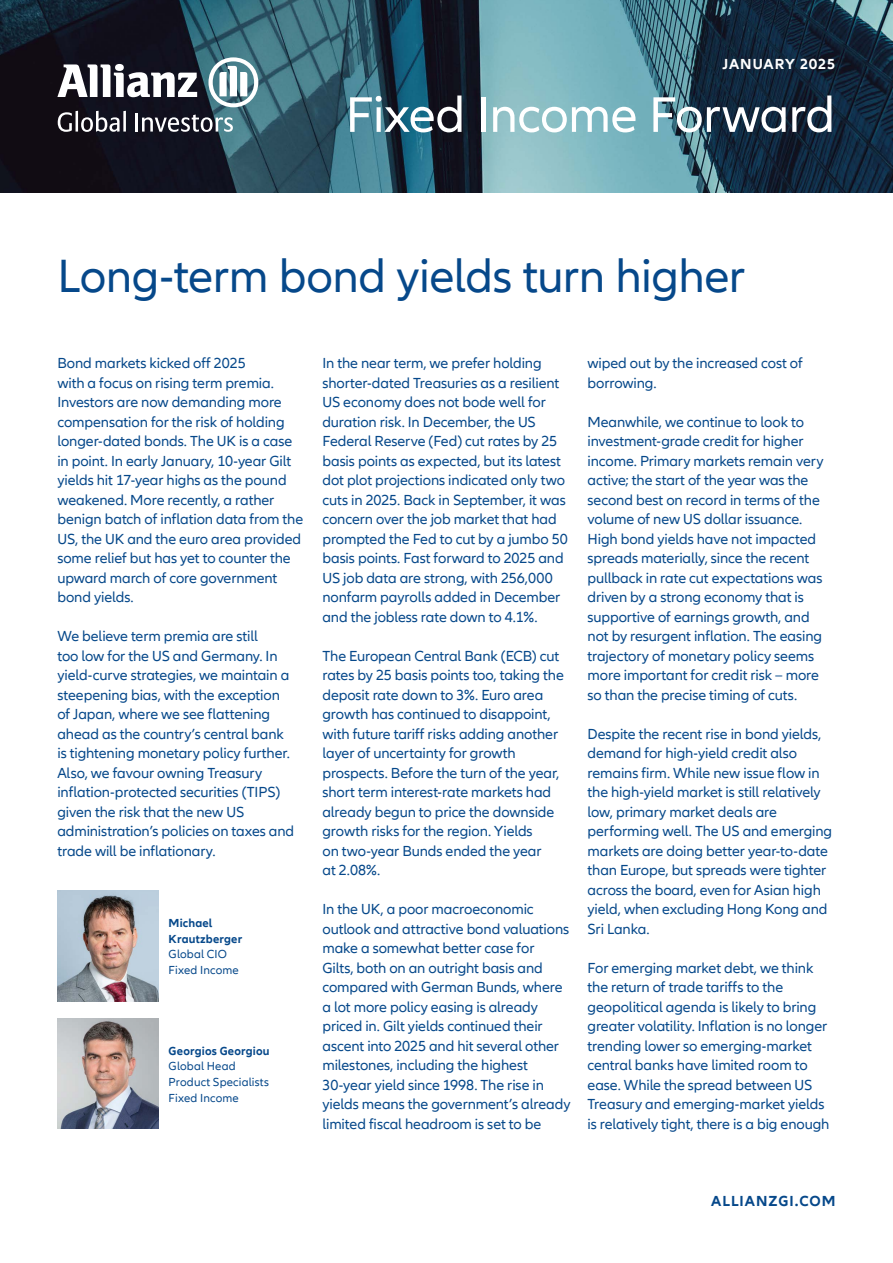
<style>
.page{position:relative;width:893px;height:1263px;background:#fff}
.page>*{position:absolute;margin:0;border:0;box-sizing:border-box;transform-origin:0 0}
.Headline{font:51.75px "Allianz Neo";letter-spacing:-.01em;color:#fff}
.Headline-2{font:48px "Allianz Neo";letter-spacing:-.01em;color:#06488a}
.Copy{font:15px/19.5px "Allianz Neo";letter-spacing:-.005em;color:#06488a}
.t1{font:700 15px "Allianz Neo";letter-spacing:.065em;color:#06488a}
.Product_top_line{font:700 15px "Allianz Neo";letter-spacing:.055em;color:#fff}
.Copy__small{font:12px/15.6px "Allianz Neo";letter-spacing:.015em;color:#06488a}
.Copy__small-2{font:700 12px/15.6px "Allianz Neo";letter-spacing:.015em;color:#06488a}
</style>
<div class="page">
<img style="left:0;top:0;width:893px;height:192px">
<img style="left:57px;top:1018px;width:101px;height:111px">
<img style="left:57px;top:891px;width:101px;height:110px">
<svg style="left:57px;top:64px;width:140px;height:33px"></svg>
<svg style="left:208px;top:57px;width:50px;height:50px"></svg>
<svg style="left:58px;top:112px;width:14px;height:20px"></svg>
<hr style="left:76px;top:111px;width:2px;height:21px;background:#fff">
<svg style="left:81px;top:111px;width:39px;height:21px"></svg>
<hr style="left:123px;top:111px;width:3px;height:21px;background:#fff">
<hr style="left:135px;top:113px;width:3px;height:19px;background:#fff">
<svg style="left:142px;top:115px;width:91px;height:17px"></svg>
<p class="Product_top_line" style="left:722px;top:55px;width:114px">JANUARY 2025</p>
<p class="Headline" style="left:346px;top:85px;width:491px">Fixed Income Forward</p>
<p class="Headline-2" style="left:57px;top:249px;width:690px">Long-term bond yields turn higher</p>
<p class="Copy" style="left:57px;top:354px;width:247px">Bond markets kicked off 2025<br>with a focus on rising term premia.<br>Investors are now demanding more compensation for the risk of holding longer-dated bonds. The UK is a case in point. In early January, 10-year Gilt yields hit 17-year highs as the pound weakened. More recently, a rather benign batch of inflation data from the US, the UK and the euro area provided some relief but has yet to counter the upward march of core government bond yields.</p>
<p class="Copy" style="left:57px;top:627px;width:238px">We believe term premia are still<br>too low for the US and Germany. In yield-curve strategies, we maintain a steepening bias, with the exception of Japan, where we see flattening ahead as the country’s central bank is tightening monetary policy further.<br>Also, we favour owning Treasury inflation-protected securities (TIPS) given the risk that the new US administration’s policies on taxes and trade will be inflationary.</p>
<p class="Copy__small-2" style="left:169px;top:916px;width:75px">Michael<br>Krautzberger</p>
<p class="Copy__small" style="left:169px;top:947px;width:72px">Global CIO<br>Fixed Income</p>
<p class="Copy__small-2" style="left:169px;top:1043px;width:102px">Georgios Georgiou</p>
<p class="Copy__small" style="left:169px;top:1059px;width:102px">Global Head<br>Product Specialists<br>Fixed Income</p>
<p class="Copy" style="left:322px;top:354px;width:247px">In the near term, we prefer holding shorter-dated Treasuries as a resilient US economy does not bode well for duration risk. In December, the US Federal Reserve (Fed) cut rates by 25 basis points as expected, but its latest dot plot projections indicated only two cuts in 2025. Back in September, it was concern over the job market that had prompted the Fed to cut by a jumbo 50 basis points. Fast forward to 2025 and US job data are strong, with 256,000 nonfarm payrolls added in December and the jobless rate down to 4.1%.</p>
<p class="Copy" style="left:322px;top:646px;width:243px">The European Central Bank (ECB) cut rates by 25 basis points too, taking the deposit rate down to 3%. Euro area growth has continued to disappoint, with future tariff risks adding another layer of uncertainty for growth prospects. Before the turn of the year, short term interest-rate markets had already begun to price the downside growth risks for the region. Yields<br>on two-year Bunds ended the year<br>at 2.08%.</p>
<p class="Copy" style="left:322px;top:900px;width:250px">In the UK, a poor macroeconomic outlook and attractive bond valuations make a somewhat better case for<br>Gilts, both on an outright basis and compared with German Bunds, where a lot more policy easing is already priced in. Gilt yields continued their ascent into 2025 and hit several other milestones, including the highest 30-year yield since 1998. The rise in yields means the government’s already limited fiscal headroom is set to be</p>
<p class="Copy" style="left:587px;top:354px;width:217px">wiped out by the increased cost of borrowing.</p>
<p class="Copy" style="left:587px;top:412px;width:238px">Meanwhile, we continue to look to investment-grade credit for higher income. Primary markets remain very active; the start of the year was the second best on record in terms of the volume of new US dollar issuance.<br>High bond yields have not impacted spreads materially, since the recent pullback in rate cut expectations was driven by a strong economy that is supportive of earnings growth, and not by resurgent inflation. The easing trajectory of monetary policy seems more important for credit risk – more so than the precise timing of cuts.</p>
<p class="Copy" style="left:587px;top:724px;width:246px">Despite the recent rise in bond yields, demand for high-yield credit also remains firm. While new issue flow in the high-yield market is still relatively low, primary market deals are performing well. The US and emerging markets are doing better year-to-date than Europe, but spreads were tighter across the board, even for Asian high yield, when excluding Hong Kong and Sri Lanka.</p>
<p class="Copy" style="left:587px;top:958px;width:243px">For emerging market debt, we think the return of trade tariffs to the geopolitical agenda is likely to bring greater volatility. Inflation is no longer trending lower so emerging-market central banks have limited room to ease. While the spread between US Treasury and emerging-market yields is relatively tight, there is a big enough</p>
<p class="t1" style="left:711px;top:1192px;width:126px">ALLIANZGI.COM</p>
</div>
